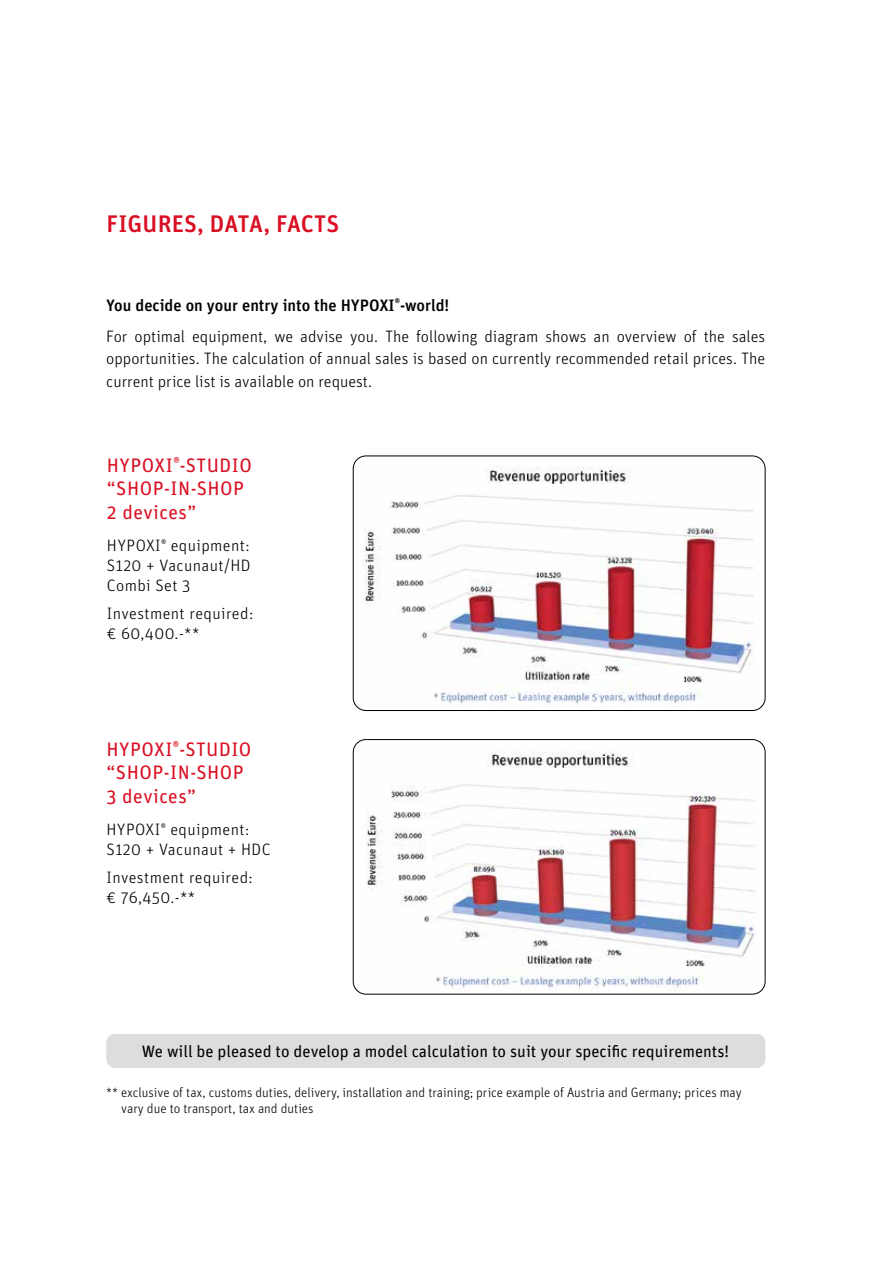
<style>
.page{position:relative;width:893px;height:1263px;background:#fff}
.page>*{position:absolute;margin:0;border:0;box-sizing:border-box;transform-origin:0 0}
.t1{font:500 24px "Unit Pro";letter-spacing:.005em;color:#da0f23}
.t2{font:19.5px/23.4px "Unit Pro";letter-spacing:.025em;color:#da0f23}
.t3{font:300 16.5px/19.8px "Unit Pro";color:#000}
.t4{font:300 16.5px/19.8px "Unit Pro";letter-spacing:.025em;color:#000}
.t5{font:16.5px "Unit Pro";color:#000}
.t6{font:300 13.5px/16.2px "Unit Pro";color:#000}
.s1{font-weight:500}
</style>
<div class="page">
<div style="left:106px;top:1034px;width:659px;height:34px;background:#dcdedd;border-radius:9px"></div>
<img style="left:356px;top:458px;width:407px;height:250px">
<div style="left:353px;top:456px;width:412px;height:255px;border:1px solid #000;border-radius:13px"></div>
<img style="left:357px;top:742px;width:404px;height:249px">
<div style="left:353px;top:739px;width:412px;height:255px;border:1px solid #000;border-radius:13px"></div>
<h1 class="t1" style="left:107px;top:206px;width:234px">FIGURES, DATA, FACTS</h1>
<p class="t3" style="left:106px;top:289px;width:660px;line-height:31px"><span class="s1">You decide on your entry into the HYPOXI</span><sup>®</sup><span class="s1">-world!<br></span>For optimal equipment, we advise you. The following diagram shows an overview of the sales</p>
<p class="t3" style="left:106px;top:347px;width:660px;line-height:22.5px">opportunities. The calculation of annual sales is based on currently recommended retail prices. The current price list is available on request.</p>
<p class="t2" style="left:107px;top:453px;width:146px">HYPOXI<sup>®</sup>-STUDIO “SHOP-IN-SHOP<br>2 devices”</p>
<p class="t3" style="left:107px;top:535px;width:145px;text-align:justify">HYPOXI<sup>®</sup> equipment:<br>S120 + Vacunaut/HD Combi Set 3</p>
<p class="t4" style="left:107px;top:603px;width:148px">Investment required: € 60,400.-**</p>
<p class="t2" style="left:107px;top:736px;width:146px">HYPOXI<sup>®</sup>-STUDIO “SHOP-IN-SHOP<br>3 devices”</p>
<p class="t4" style="left:107px;top:819px;width:166px">HYPOXI<sup>®</sup> equipment:<br>S120 + Vacunaut + HDC</p>
<p class="t4" style="left:107px;top:867px;width:148px">Investment required: € 76,450.-**</p>
<p class="t5" style="left:142px;top:1040px;width:589px">We will be pleased to develop a model calculation to suit your specific requirements!</p>
<p class="t6" style="left:121px;top:1084px;width:622px;text-indent:-15px">** exclusive of tax, customs duties, delivery, installation and training; price example of Austria and Germany; prices may vary due to transport, tax and duties</p>
</div>
